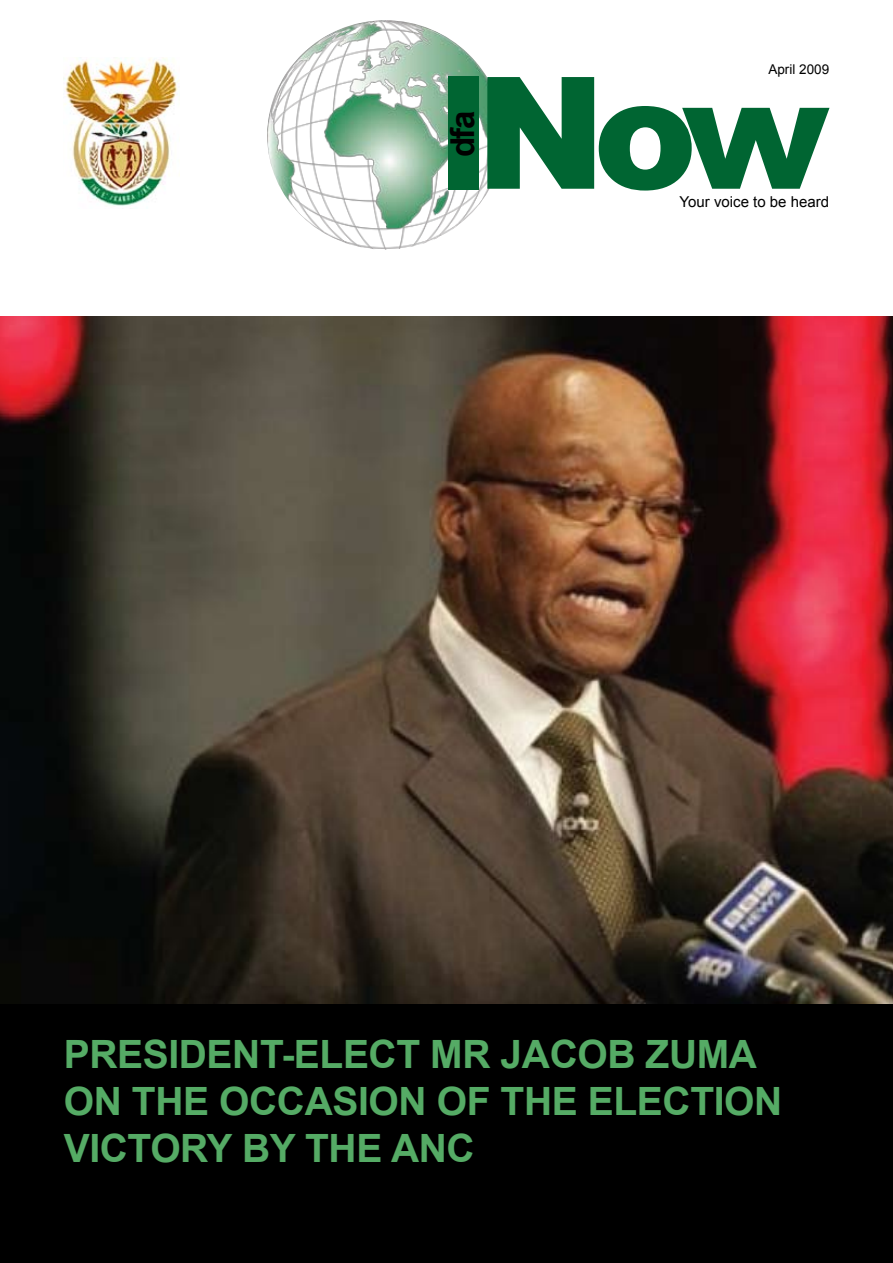
<style>
.page{position:relative;width:893px;height:1263px;background:#fff}
.page>*{position:absolute;margin:0;border:0;box-sizing:border-box;transform-origin:0 0}
.t1{font:900 156px "Arial";color:#006532}
.t2{font:700 39px/46.8px "Arial";letter-spacing:-.01em;color:#55ab65}
.t3{font:700 33px "Arial";color:#000}
.t4{font:15px "Arial";color:#000}
.t5{font:13.5px "Arial";color:#000}
</style>
<div class="page">
<div style="left:0;top:999px;width:893px;height:264px;background:#000"></div>
<img style="left:267px;top:20px;width:236px;height:230px">
<div style="left:448px;top:77px;width:31px;height:113px;background:#006532"></div>
<img style="left:65px;top:58px;width:115px;height:148px">
<img style="left:0;top:316px;width:893px;height:687px">
<p class="t3" style="left:441px;top:157px;width:48px;rotate:-90deg">dfa</p>
<p class="t5" style="left:768px;top:60px;width:62px">April 2009</p>
<h1 class="t1" style="left:476px;top:20px;width:355px">Now</h1>
<p class="t4" style="left:680px;top:191px;width:151px">Your voice to be heard</p>
<p class="t2" style="left:64px;top:1032px;width:720px">PRESIDENT-ELECT MR JACOB ZUMA<br>ON THE OCCASION OF THE ELECTION<br>VICTORY BY THE ANC</p>
</div>
